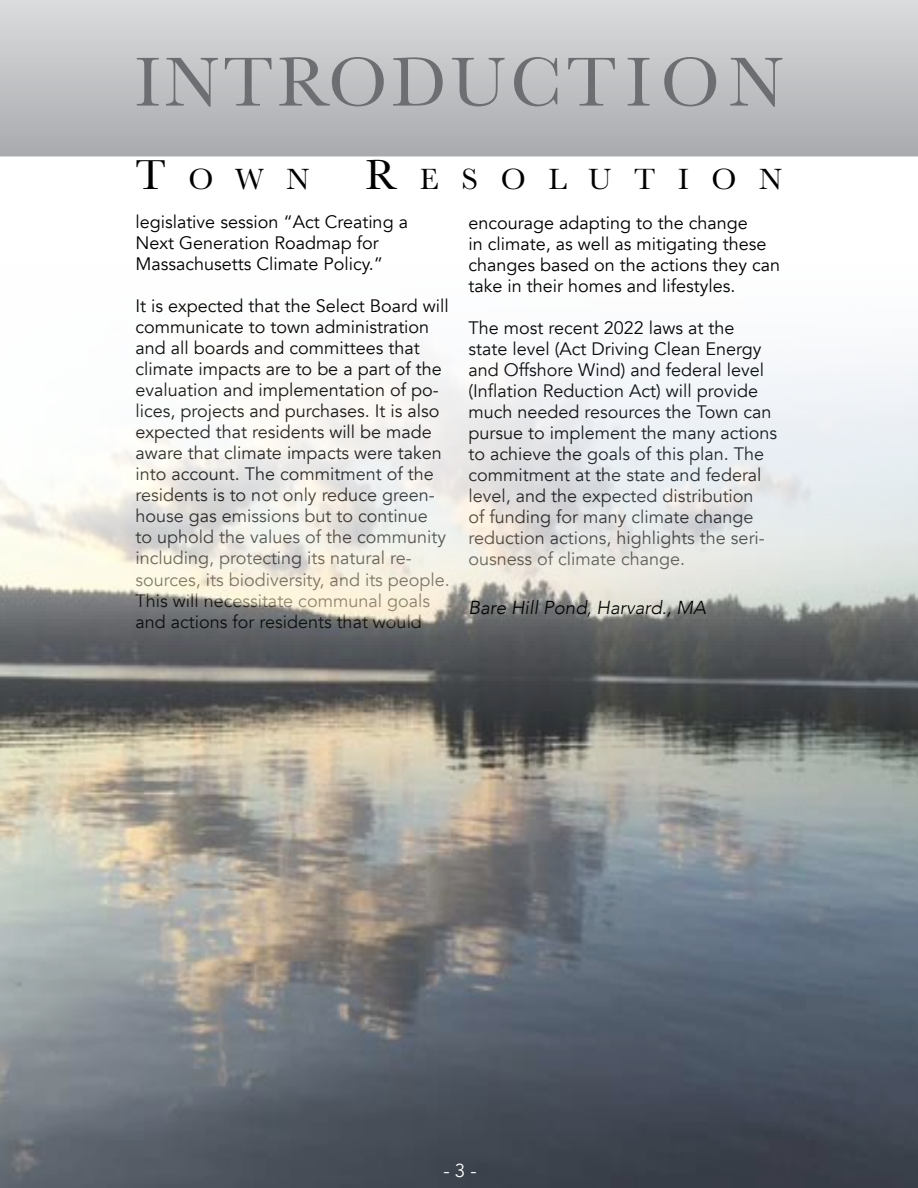
<style>
.page{position:relative;width:918px;height:1188px;background:#fff}
.page>*{position:absolute;margin:0;border:0;box-sizing:border-box;transform-origin:0 0}
.t1{font:72px "Baskerville";letter-spacing:.06em;color:#6d6e71}
.t2{font:30.45px "Baskerville";letter-spacing:.745em;color:#000}
.t3{font:italic 300 18.75px "Avenir";color:#000}
.t4{font:18.75px "Avenir";color:#fff}
.t5{font:18px/21px "Avenir";color:#000}
.s1{font-size:43.5px}
</style>
<div class="page">
<img style="left:0;top:351px;width:918px;height:837px">
<h1 class="t1" style="left:135px;top:36px;width:650px">INTRODUCTION</h1>
<h2 class="t2" style="left:135px;top:160px;width:176px"><span class="s1">T</span>OWN</h2>
<h2 class="t2" style="left:366px;top:160px;width:418px"><span class="s1">R</span>ESOLUTION</h2>
<p class="t5" style="left:135px;top:212px;width:274px">legislative session “Act Creating a<br>Next Generation Roadmap for<br>Massachusetts Climate Policy.”</p>
<p class="t5" style="left:135px;top:296px;width:316px">It is expected that the Select Board will communicate to town administration and all boards and committees that climate impacts are to be a part of the evaluation and implementation of po&shy;lices, projects and purchases. It is also expected that residents will be made aware that climate impacts were taken into account. The commitment of the residents is to not only reduce green&shy;house gas emissions but to continue<br>to uphold the values of the community including, protecting its natural re&shy;sources, its biodiversity, and its people.<br>This will necessitate communal goals and actions for residents that would</p>
<p class="t5" style="left:468px;top:212px;width:313px">encourage adapting to the change<br>in climate, as well as mitigating these changes based on the actions they can take in their homes and lifestyles.</p>
<p class="t5" style="left:468px;top:317px;width:310px">The most recent 2022 laws at the state level (Act Driving Clean Energy and Offshore Wind) and federal level (Inflation Reduction Act) will provide much needed resources the Town can pursue to implement the many actions to achieve the goals of this plan. The commitment at the state and federal level, and the expected distribution<br>of funding for many climate change reduction actions, highlights the seri&shy;ousness of climate change.</p>
<p class="t3" style="left:468px;top:597px;width:239px">Bare Hill Pond, Harvard., MA</p>
<p class="t4" style="left:443px;top:1159px;width:35px">- 3 -</p>
</div>
